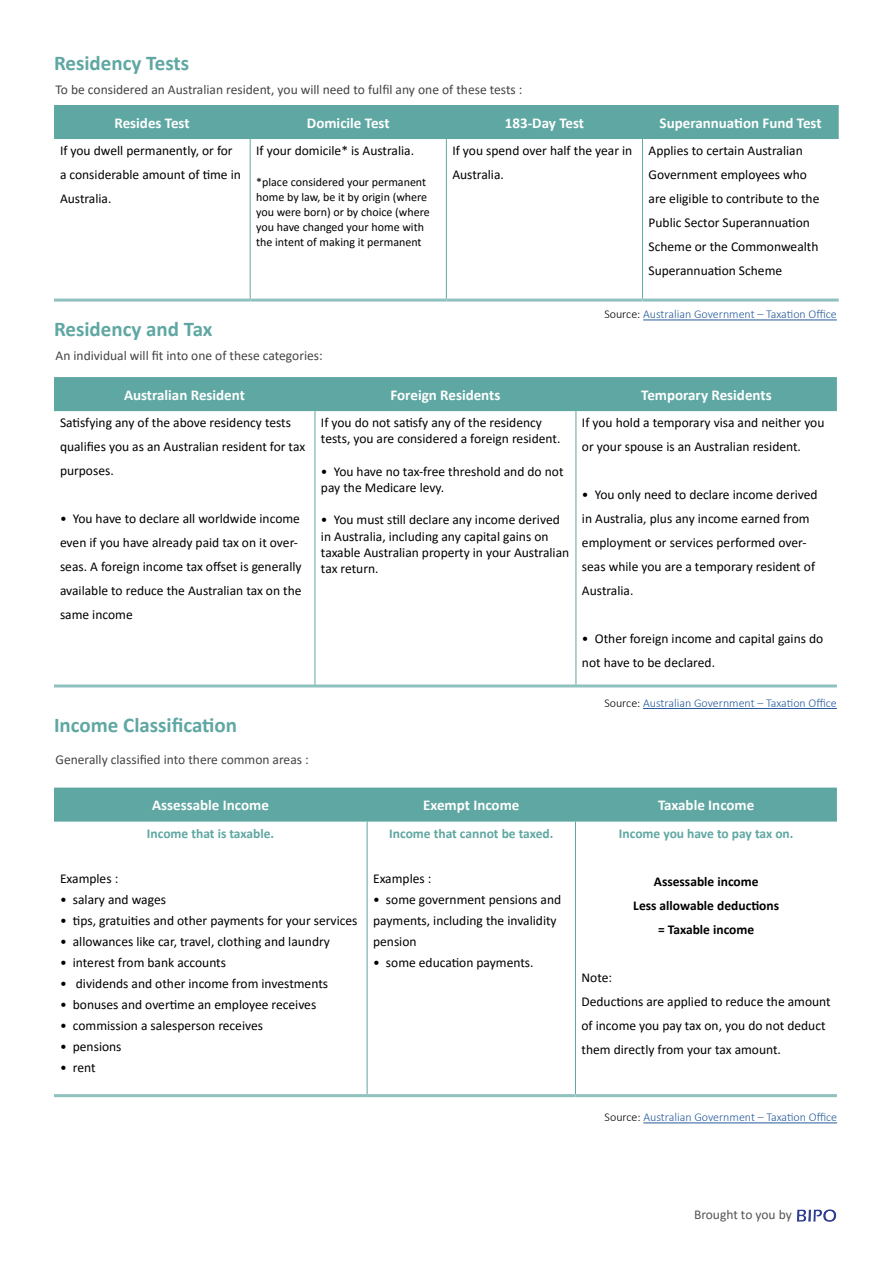
<style>
.page{position:relative;width:893px;height:1263px;background:#fff}
.page>*{position:absolute;margin:0;border:0;box-sizing:border-box;transform-origin:0 0}
.t1{font:700 21px "Calibri";color:#5fa7a2}
.t2{font:700 15px "Calibri";color:#fff}
.t3{font:13.5px/24px "Calibri";color:#000}
.t4{font:13.5px "Calibri";color:#454444}
.t5{font:700 13.5px "Calibri";color:#5fa7a2}
.t6{font:700 13.5px/24px "Calibri";color:#000;text-align:center}
.t7{font:13.5px "Calibri";color:#565555}
.t8{font:12px/15px "Calibri";color:#000}
.t9{font:300 12px "Calibri";color:#275b9b}
.s1{color:#000}
</style>
<div class="page">
<img style="left:797px;top:1209px;width:39px;height:13px">
<div style="left:54px;top:105px;width:785px;height:34px;background:#5fa7a2"></div>
<hr style="left:54px;top:299px;width:196px;height:3px;background:#8fc1be">
<hr style="left:250px;top:299px;width:196px;height:3px;background:#8fc1be">
<hr style="left:446px;top:299px;width:196px;height:3px;background:#8fc1be">
<hr style="left:642px;top:299px;width:197px;height:3px;background:#8fc1be">
<hr style="left:250px;top:139px;width:1px;height:160px;background:#5fa7a2">
<hr style="left:446px;top:139px;width:1px;height:160px;background:#5fa7a2">
<hr style="left:642px;top:139px;width:1px;height:160px;background:#5fa7a2">
<div style="left:54px;top:377px;width:783px;height:34px;background:#5fa7a2"></div>
<hr style="left:54px;top:684px;width:261px;height:3px;background:#8fc1be">
<hr style="left:315px;top:684px;width:261px;height:3px;background:#8fc1be">
<hr style="left:576px;top:684px;width:261px;height:3px;background:#8fc1be">
<hr style="left:315px;top:411px;width:1px;height:273px;background:#5fa7a2">
<hr style="left:576px;top:411px;width:1px;height:273px;background:#5fa7a2">
<div style="left:54px;top:788px;width:783px;height:34px;background:#5fa7a2"></div>
<hr style="left:54px;top:1094px;width:313px;height:3px;background:#8fc1be">
<hr style="left:367px;top:1094px;width:208px;height:3px;background:#8fc1be">
<hr style="left:575px;top:1094px;width:262px;height:3px;background:#8fc1be">
<hr style="left:367px;top:822px;width:1px;height:272px;background:#5fa7a2">
<hr style="left:575px;top:822px;width:1px;height:272px;background:#5fa7a2">
<hr style="left:643px;top:320px;width:194px;height:1px;background:#275b9b">
<hr style="left:643px;top:708px;width:194px;height:1px;background:#275b9b">
<hr style="left:643px;top:1122px;width:194px;height:1px;background:#275b9b">
<h1 class="t1" style="left:54px;top:50px;width:137px">Residency Tests</h1>
<p class="t4" style="left:56px;top:81px;width:468px">To be considered an Australian resident, you will need to fulfil any one of these tests :</p>
<p class="t2" style="left:115px;top:113px;width:77px">Resides Test</p>
<p class="t2" style="left:307px;top:113px;width:84px">Domicile Test</p>
<p class="t2" style="left:505px;top:113px;width:81px">183-Day Test</p>
<p class="t2" style="left:660px;top:113px;width:163px">Superannuation Fund Test</p>
<p class="t3" style="left:60px;top:138px;width:182px">If you dwell permanently, or for a considerable amount of time in<br>Australia.</p>
<p class="t3" style="left:256px;top:138px;width:159px">If your domicile* is Australia.</p>
<p class="t3" style="left:452px;top:138px;width:181px">If you spend over half the year in<br>Australia.</p>
<p class="t3" style="left:648px;top:138px;width:172px">Applies to certain Australian<br>Government employees who are eligible to contribute to the<br>Public Sector Superannuation<br>Scheme or the Commonwealth<br>Superannuation Scheme</p>
<p class="t8" style="left:256px;top:175px;width:175px">*place considered your permanent home by law, be it by origin (where you were born) or by choice (where you have changed your home with the intent of making it permanent</p>
<h1 class="t1" style="left:54px;top:316px;width:160px">Residency and Tax</h1>
<p class="t4" style="left:56px;top:346px;width:269px">An individual will fit into one of these categories:</p>
<p class="t9" style="left:604px;top:307px;width:234px"><span class="s1">Source:</span> Australian Government – Taxation Office</p>
<p class="t2" style="left:124px;top:385px;width:122px">Australian Resident</p>
<p class="t2" style="left:390px;top:385px;width:111px">Foreign Residents</p>
<p class="t2" style="left:641px;top:385px;width:132px">Temporary Residents</p>
<p class="t3" style="left:60px;top:410px;width:247px">Satisfying any of the above residency tests qualifies you as an Australian resident for tax purposes.</p>
<p class="t3" style="left:60px;top:506px;width:243px">• You have to declare all worldwide income even if you have already paid tax on it over&shy;seas. A foreign income tax offset is generally available to reduce the Australian tax on the same income</p>
<p class="t3" style="left:321px;top:414px;width:241px;line-height:16.2px">If you do not satisfy any of the residency tests, you are considered a foreign resident.</p>
<p class="t3" style="left:321px;top:463px;width:244px;line-height:16.2px">• You have no tax-free threshold and do not pay the Medicare levy.</p>
<p class="t3" style="left:321px;top:511px;width:250px;line-height:16.2px">• You must still declare any income derived in Australia, including any capital gains on taxable Australian property in your Australian tax return.</p>
<p class="t3" style="left:582px;top:410px;width:244px">If you hold a temporary visa and neither you or your spouse is an Australian resident.</p>
<p class="t3" style="left:582px;top:482px;width:237px">• You only need to declare income derived in Australia, plus any income earned from employment or services performed over&shy;seas while you are a temporary resident of Australia.</p>
<p class="t3" style="left:582px;top:626px;width:243px">• Other foreign income and capital gains do not have to be declared.</p>
<h1 class="t1" style="left:54px;top:712px;width:185px">Income Classification</h1>
<p class="t4" style="left:56px;top:750px;width:255px">Generally classified into there common areas :</p>
<p class="t9" style="left:604px;top:695px;width:234px"><span class="s1">Source:</span> Australian Government – Taxation Office</p>
<p class="t2" style="left:152px;top:796px;width:118px">Assessable Income</p>
<p class="t2" style="left:423px;top:796px;width:98px">Exempt Income</p>
<p class="t2" style="left:658px;top:796px;width:98px">Taxable Income</p>
<p class="t5" style="left:147px;top:825px;width:129px">Income that is taxable.</p>
<p class="t5" style="left:389px;top:825px;width:166px">Income that cannot be taxed.</p>
<p class="t3" style="left:373px;top:866px;width:60px">Examples :</p>
<p class="t3" style="left:373px;top:888px;width:190px;line-height:21px">• some government pensions and payments, including the invalidity pension</p>
<p class="t3" style="left:373px;top:950px;width:162px">• some education payments.</p>
<p class="t5" style="left:619px;top:825px;width:176px">Income you have to pay tax on.</p>
<p class="t6" style="left:633px;top:869px;width:147px">Assessable income<br>Less allowable deductions = Taxable income</p>
<p class="t3" style="left:581px;top:965px;width:251px">Note:<br>Deductions are applied to reduce the amount of income you pay tax on, you do not deduct them directly from your tax amount.</p>
<p class="t3" style="left:60px;top:866px;width:60px">Examples :</p>
<p class="t3" style="left:60px;top:887px;width:107px">• salary and wages</p>
<p class="t3" style="left:60px;top:908px;width:299px">• tips, gratuities and other payments for your services</p>
<p class="t3" style="left:60px;top:929px;width:272px">• allowances like car, travel, clothing and laundry</p>
<p class="t3" style="left:60px;top:950px;width:168px">• interest from bank accounts</p>
<p class="t3" style="left:60px;top:971px;width:270px">• dividends and other income from investments</p>
<p class="t3" style="left:60px;top:992px;width:258px">• bonuses and overtime an employee receives</p>
<p class="t3" style="left:60px;top:1013px;width:205px">• commission a salesperson receives</p>
<p class="t3" style="left:60px;top:1034px;width:63px">• pensions</p>
<p class="t3" style="left:60px;top:1055px;width:37px">• rent</p>
<p class="t9" style="left:605px;top:1110px;width:234px"><span class="s1">Source:</span> Australian Government – Taxation Office</p>
<p class="t7" style="left:694px;top:1205px;width:99px">Brought to you by</p>
</div>
